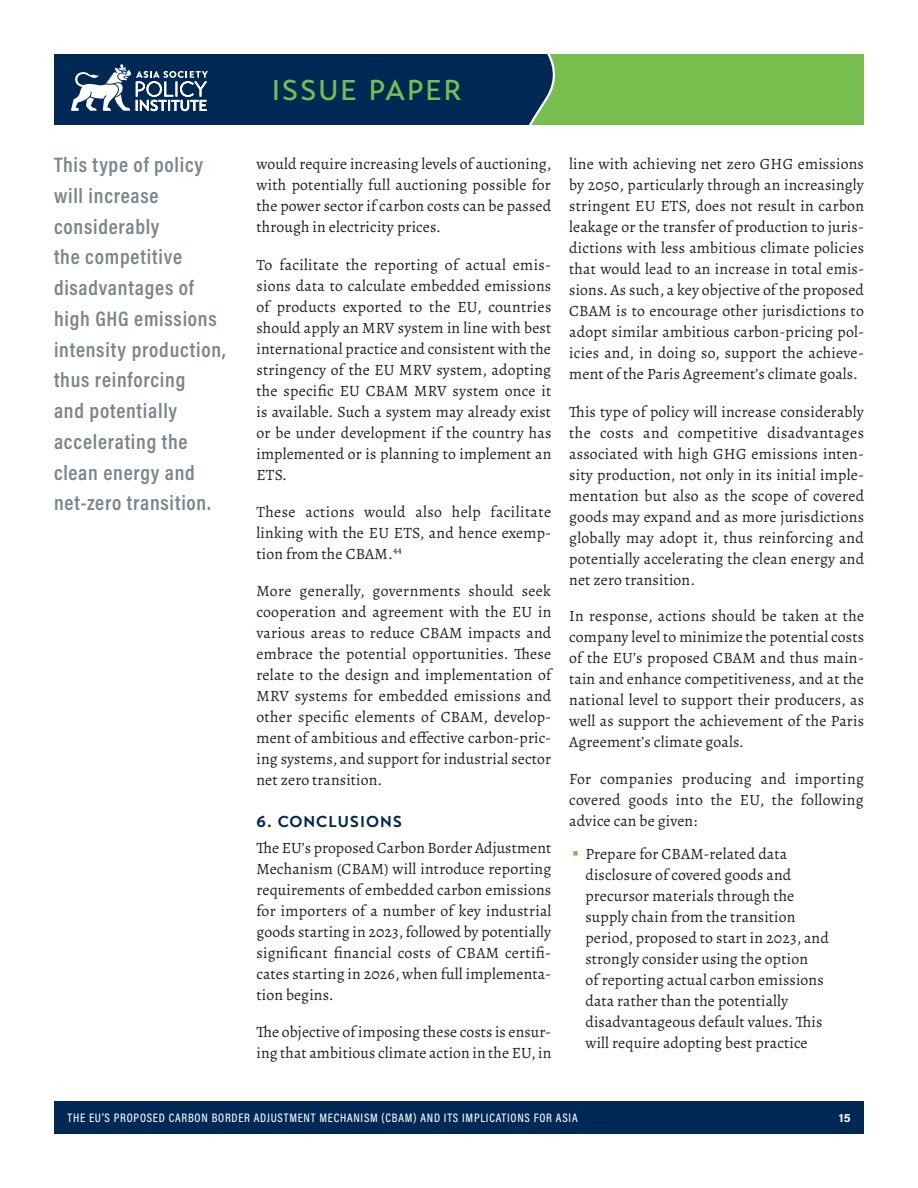
<style>
.page{position:relative;width:918px;height:1188px;background:#fff}
.page>*{position:absolute;margin:0;border:0;box-sizing:border-box;transform-origin:0 0}
.t1{font:500 28.5px "Transat Text";letter-spacing:.065em;color:#77be4e}
.pull_quote{font:600 21.15px/30.8px "Acumin Pro Cond";letter-spacing:.035em;color:#7c858c}
.body_text{font:15.75px/21px "Alegreya";letter-spacing:.01em;color:#231f20;text-align:justify}
.body_text_before_bul{font:15.75px/21px "Alegreya";letter-spacing:.02em;color:#231f20;text-align:justify}
.All_Caps_subhead{font:700 15.75px "Transat Text";letter-spacing:.06em;color:#002855}
.t2{font:500 12.3px "Acumin Pro Cond";letter-spacing:.06em;color:#fff}
.t3{font:700 12px "Acumin Pro";color:#fff}
.s1{font-family:"Acumin Pro";font-weight:700;font-size:18px;color:#77be4e}
</style>
<div class="page">
<div style="left:472px;top:54px;width:392px;height:71px;background:#77be4e"></div>
<div style="left:54px;top:1102px;width:810px;height:32px;background:#002855"></div>
<svg style="left:515px;top:54px;width:41px;height:71px"></svg>
<div style="left:54px;top:54px;width:461px;height:71px;background:#002855"></div>
<svg style="left:71px;top:64px;width:137px;height:48px"></svg>
<p class="pull_quote" style="left:54px;top:149px;width:173px">This type of policy will increase considerably<br>the competitive disadvantages of high GHG emissions intensity production, thus reinforcing<br>and potentially accelerating the clean energy and net-zero transition.</p>
<h1 class="t1" style="left:272px;top:73px;width:191px">ISSUE PAPER</h1>
<p class="body_text" style="left:256px;top:154px;width:297px">would require increasing levels of auctioning, with potentially full auctioning possible for the power sector if carbon costs can be passed through in electricity prices.</p>
<p class="body_text" style="left:256px;top:254px;width:296px">To facilitate the reporting of actual emis&shy;sions data to calculate embedded emissions of products exported to the EU, countries should apply an MRV system in line with best international practice and consistent with the stringency of the EU MRV system, adopting the specific EU CBAM MRV system once it is available. Such a system may already exist or be under development if the country has implemented or is planning to implement an ETS.</p>
<p class="body_text" style="left:256px;top:501px;width:296px">These actions would also help facilitate linking with the EU ETS, and hence exemp&shy;tion from the CBAM.<sup>44</sup></p>
<p class="body_text" style="left:256px;top:580px;width:296px">More generally, governments should seek cooperation and agreement with the EU in various areas to reduce CBAM impacts and embrace the potential opportunities. These relate to the design and implementation of MRV systems for embedded emissions and other specific elements of CBAM, develop&shy;ment of ambitious and effective carbon-pric&shy;ing systems, and support for industrial sector net zero transition.</p>
<p class="All_Caps_subhead" style="left:256px;top:812px;width:147px">6. CONCLUSIONS</p>
<p class="body_text" style="left:256px;top:837px;width:296px">The EU’s proposed Carbon Border Adjustment Mechanism (CBAM) will introduce reporting requirements of embedded carbon emissions for importers of a number of key industrial goods starting in 2023, followed by potentially significant financial costs of CBAM certifi&shy;cates starting in 2026, when full implementa&shy;tion begins.</p>
<p class="body_text" style="left:256px;top:1021px;width:296px">The objective of imposing these costs is ensur&shy;ing that ambitious climate action in the EU, in</p>
<p class="body_text" style="left:569px;top:154px;width:296px">line with achieving net zero GHG emissions by 2050, particularly through an increasingly stringent EU ETS, does not result in carbon leakage or the transfer of production to juris&shy;dictions with less ambitious climate policies that would lead to an increase in total emis&shy;sions. As such, a key objective of the proposed CBAM is to encourage other jurisdictions to adopt similar ambitious carbon-pricing pol&shy;icies and, in doing so, support the achieve&shy;ment of the Paris Agreement’s climate goals.</p>
<p class="body_text" style="left:569px;top:401px;width:296px">This type of policy will increase considerably the costs and competitive disadvantages associated with high GHG emissions inten&shy;sity production, not only in its initial imple&shy;mentation but also as the scope of covered goods may expand and as more jurisdictions globally may adopt it, thus reinforcing and potentially accelerating the clean energy and net zero transition.</p>
<p class="body_text" style="left:569px;top:605px;width:296px">In response, actions should be taken at the company level to minimize the potential costs of the EU’s proposed CBAM and thus main&shy;tain and enhance competitiveness, and at the national level to support their producers, as well as support the achievement of the Paris Agreement’s climate goals.</p>
<p class="body_text_before_bul" style="left:569px;top:769px;width:296px">For companies producing and importing covered goods into the EU, the following advice can be given:</p>
<p class="body_text" style="left:585px;top:844px;width:245px;text-align:left;text-indent:-14px"><span class="s1">•</span> Prepare for CBAM-related data disclosure of covered goods and precursor materials through the supply chain from the transition period, proposed to start in 2023, and strongly consider using the option<br>of reporting actual carbon emissions data rather than the potentially disadvantageous default values. This will require adopting best practice</p>
<p class="t2" style="left:68px;top:1110px;width:512px">THE EU’S PROPOSED CARBON BORDER ADJUSTMENT MECHANISM (CBAM) AND ITS IMPLICATIONS FOR ASIA</p>
<p class="t3" style="left:839px;top:1109px;width:13px">15</p>
</div>
